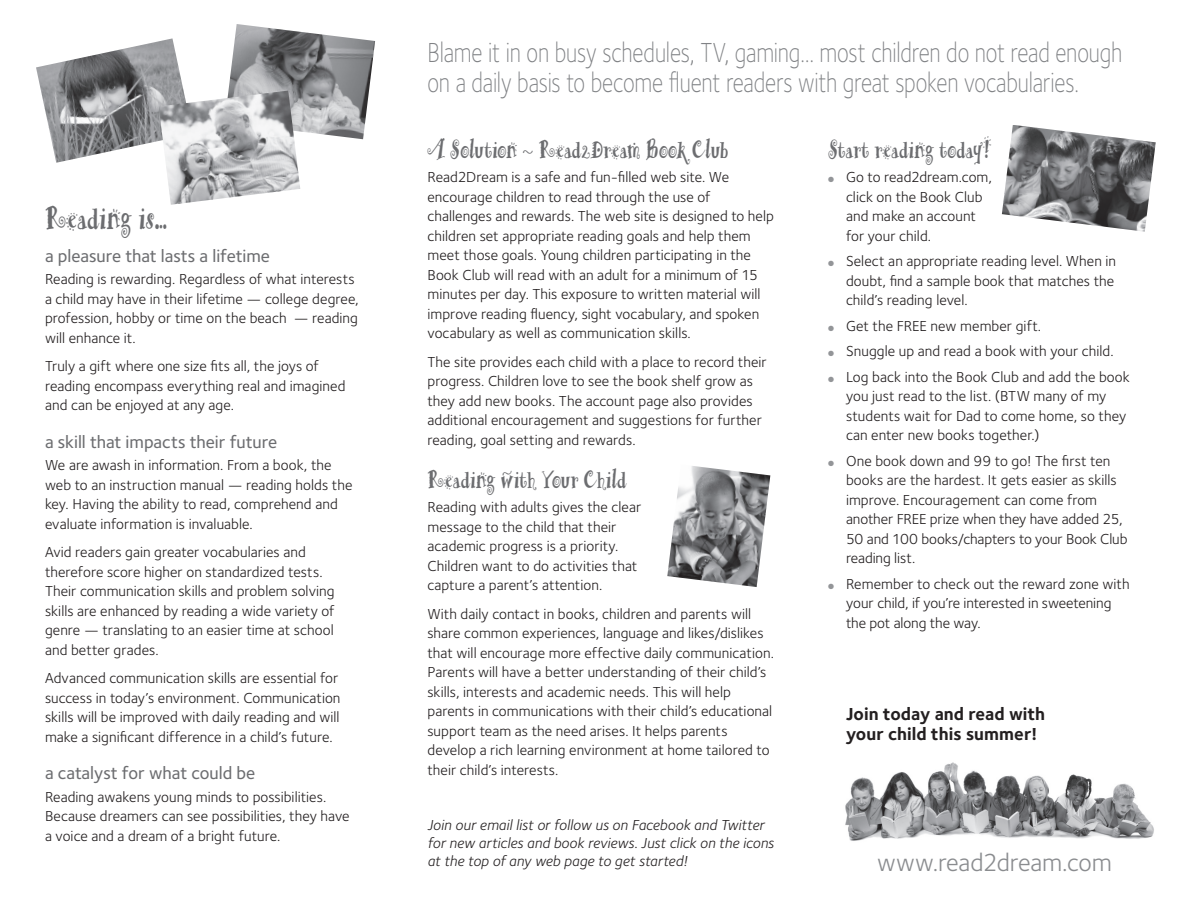
<style>
.page{position:relative;width:1188px;height:918px;background:#fff}
.page>*{position:absolute;margin:0;border:0;box-sizing:border-box;transform-origin:0 0}
.t1{font:34.5px "Remedy Double";letter-spacing:-.025em;color:#6c6d70;scale:.7 1}
.t2{font:300 28.5px/30px "Foundry Sterling";letter-spacing:-.01em;color:#808285;scale:.8 1}
.t3{font:27px "Remedy Double";letter-spacing:-.02em;color:#6c6d70;scale:.7 1}
.t4{font:25.5px "Foundry Sterling";letter-spacing:-.01em;color:#8a8c8f}
.t5{font:500 18px "Foundry Sterling";letter-spacing:-.005em;color:#6c6d70}
.t6{font:700 18px/19.5px "Foundry Sterling";color:#231f20}
.t7{font:15px/19.5px "Foundry Sterling";letter-spacing:.005em;color:#231f20}
.t8{font:italic 15px/18px "Foundry Sterling";letter-spacing:.005em;color:#231f20}
.s1{color:#939598}
</style>
<div class="page">
<img style="left:1002px;top:125px;width:154px;height:107px">
<img style="left:667px;top:466px;width:103px;height:121px">
<img style="left:36px;top:38px;width:148px;height:125px">
<img style="left:228px;top:24px;width:147px;height:115px">
<img style="left:159px;top:91px;width:141px;height:114px">
<img style="left:845px;top:762px;width:309px;height:79px">
<h1 class="t1" style="left:45px;top:196px;width:177px">Reading is…</h1>
<p class="t5" style="left:45px;top:243px;width:227px">a pleasure that lasts a lifetime</p>
<p class="t7" style="left:45px;top:269px;width:315px">Reading is rewarding. Regardless of what interests a child may have in their lifetime — college degree, profession, hobby or time on the beach — reading will enhance it.</p>
<p class="t7" style="left:45px;top:356px;width:302px">Truly a gift where one size fits all, the joys of reading encompass everything real and imagined and can be enjoyed at any age.</p>
<p class="t5" style="left:45px;top:429px;width:234px">a skill that impacts their future</p>
<p class="t7" style="left:45px;top:455px;width:309px">We are awash in information. From a book, the web to an instruction manual — reading holds the key. Having the ability to read, comprehend and evaluate information is invaluable.</p>
<p class="t7" style="left:45px;top:542px;width:291px">Avid readers gain greater vocabularies and therefore score higher on standardized tests.<br>Their communication skills and problem solving skills are enhanced by reading a wide variety of genre — translating to an easier time at school and better grades.</p>
<p class="t7" style="left:45px;top:668px;width:297px">Advanced communication skills are essential for success in today’s environment. Communication skills will be improved with daily reading and will make a significant difference in a child’s future.</p>
<p class="t5" style="left:45px;top:760px;width:212px">a catalyst for what could be</p>
<p class="t7" style="left:45px;top:786px;width:306px">Reading awakens young minds to possibilities.<br>Because dreamers can see possibilities, they have a voice and a dream of a bright future.</p>
<h2 class="t2" style="left:428px;top:37px;width:870px">Blame it in on busy schedules, TV, gaming… most children do not read enough on a daily basis to become fluent readers with great spoken vocabularies.</h2>
<h3 class="t3" style="left:428px;top:133px;width:432px">A Solution ~ Read2Dream Book Club</h3>
<p class="t7" style="left:428px;top:167px;width:348px">Read2Dream is a safe and fun-filled web site. We encourage children to read through the use of challenges and rewards. The web site is designed to help children set appropriate reading goals and help them meet those goals. Young children participating in the Book Club will read with an adult for a minimum of 15 minutes per day. This exposure to written material will improve reading fluency, sight vocabulary, and spoken vocabulary as well as communication skills.</p>
<p class="t7" style="left:428px;top:352px;width:341px">The site provides each child with a place to record their progress. Children love to see the book shelf grow as they add new books. The account page also provides additional encouragement and suggestions for further reading, goal setting and rewards.</p>
<h3 class="t3" style="left:428px;top:463px;width:287px">Reading with Your Child</h3>
<p class="t7" style="left:428px;top:497px;width:215px">Reading with adults gives the clear message to the child that their academic progress is a priority.<br>Children want to do activities that capture a parent’s attention.</p>
<p class="t7" style="left:428px;top:604px;width:348px">With daily contact in books, children and parents will share common experiences, language and likes/dislikes that will encourage more effective daily communication.<br>Parents will have a better understanding of their child’s skills, interests and academic needs. This will help parents in communications with their child’s educational support team as the need arises. It helps parents develop a rich learning environment at home tailored to their child’s interests.</p>
<p class="t8" style="left:428px;top:815px;width:348px">Join our email list or follow us on Facebook and Twitter for new articles and book reviews. Just click on the icons at the top of any web page to get started!</p>
<h3 class="t3" style="left:828px;top:133px;width:235px">Start reading today!</h3>
<p class="t7" style="left:846px;top:167px;width:147px;text-indent:-18px"><span class="s1">●</span> Go to read2dream.com, click on the Book Club and make an account for your child.</p>
<p class="t7" style="left:846px;top:251px;width:272px;text-indent:-18px"><span class="s1">●</span> Select an appropriate reading level. When in doubt, find a sample book that matches the child’s reading level.</p>
<p class="t7" style="left:828px;top:316px;width:215px"><span class="s1">●</span> Get the FREE new member gift.</p>
<p class="t7" style="left:828px;top:341px;width:287px"><span class="s1">●</span> Snuggle up and read a book with your child.</p>
<p class="t7" style="left:846px;top:367px;width:285px;text-indent:-18px"><span class="s1">●</span> Log back into the Book Club and add the book you just read to the list. (BTW many of my students wait for Dad to come home, so they can enter new books together.)</p>
<p class="t7" style="left:846px;top:451px;width:283px;text-indent:-18px"><span class="s1">●</span> One book down and 99 to go! The first ten books are the hardest. It gets easier as skills improve. Encouragement can come from another FREE prize when they have added 25, 50 and 100 books/chapters to your Book Club reading list.</p>
<p class="t7" style="left:846px;top:574px;width:285px;text-indent:-18px"><span class="s1">●</span> Remember to check out the reward zone with your child, if you’re interested in sweetening the pot along the way.</p>
<p class="t6" style="left:846px;top:704px;width:201px">Join today and read with your child this summer!</p>
<h3 class="t4" style="left:877px;top:844px;width:236px">www.read2dream.com</h3>
</div>
